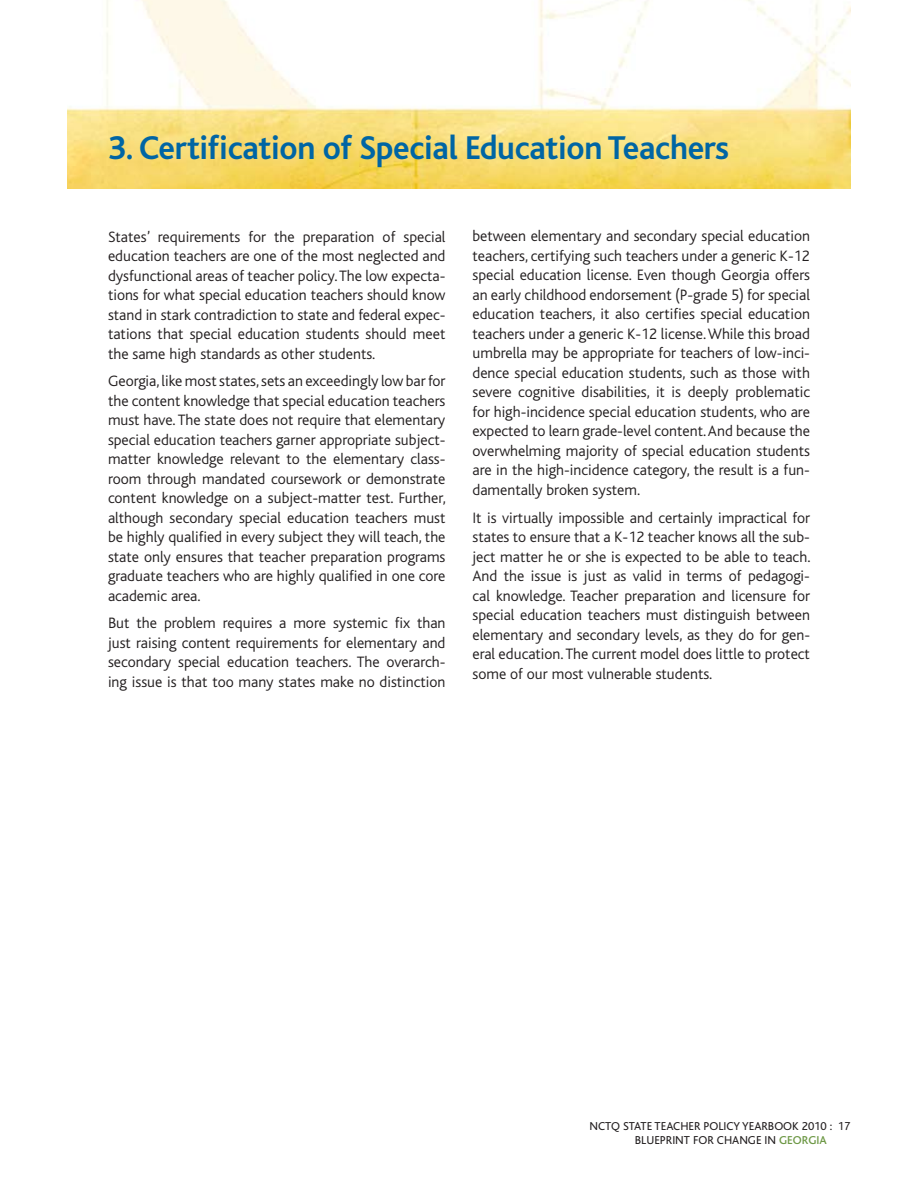
<style>
.page{position:relative;width:918px;height:1188px;background:#fff}
.page>*{position:absolute;margin:0;border:0;box-sizing:border-box;transform-origin:0 0}
.t1{font:700 34.5px "Bliss";letter-spacing:-.01em;color:#0065a4}
.t2{font:300 15.75px/19.5px "Bliss";color:#231f20;text-align:justify}
.t3{font:12px/14.4px "Bliss";color:#231f20}
.s1{font-weight:500;color:#6d9845}
</style>
<div class="page">
<img style="left:68px;top:0;width:782px;height:189px">
<h1 class="t1" style="left:108px;top:130px;width:623px">3. Certification of Special Education Teachers</h1>
<p class="t2" style="left:108px;top:227px;width:339px">States’ requirements for the preparation of special education teachers are one of the most neglected and dysfunctional areas of teacher policy. The low expecta&shy;tions for what special education teachers should know stand in stark contradiction to state and federal expec&shy;tations that special education students should meet the same high standards as other students.</p>
<p class="t2" style="left:108px;top:371px;width:340px">Georgia, like most states, sets an exceedingly low bar for the content knowledge that special education teachers must have. The state does not require that elementary special education teachers garner appropriate subject&shy;matter knowledge relevant to the elementary class&shy;room through mandated coursework or demonstrate content knowledge on a subject-matter test. Further, although secondary special education teachers must be highly qualified in every subject they will teach, the state only ensures that teacher preparation programs graduate teachers who are highly qualified in one core academic area.</p>
<p class="t2" style="left:108px;top:614px;width:339px">But the problem requires a more systemic fix than just raising content requirements for elementary and secondary special education teachers. The overarch&shy;ing issue is that too many states make no distinction</p>
<p class="t2" style="left:473px;top:227px;width:339px">between elementary and secondary special education teachers, certifying such teachers under a generic K-12 special education license. Even though Georgia offers an early childhood endorsement (P-grade 5) for special education teachers, it also certifies special education teachers under a generic K-12 license. While this broad umbrella may be appropriate for teachers of low-inci&shy;dence special education students, such as those with severe cognitive disabilities, it is deeply problematic for high-incidence special education students, who are expected to learn grade-level content. And because the overwhelming majority of special education students are in the high-incidence category, the result is a fun&shy;damentally broken system.</p>
<p class="t2" style="left:473px;top:508px;width:339px">It is virtually impossible and certainly impractical for states to ensure that a K-12 teacher knows all the sub&shy;ject matter he or she is expected to be able to teach.<br>And the issue is just as valid in terms of pedagogi&shy;cal knowledge. Teacher preparation and licensure for special education teachers must distinguish between elementary and secondary levels, as they do for gen&shy;eral education. The current model does little to protect some of our most vulnerable students.</p>
<p class="t3" style="left:635px;top:1119px;width:217px;text-indent:-45px">NCTQ STATE TEACHER POLICY YEARBOOK 2010 : 17<br>BLUEPRINT FOR CHANGE IN <span class="s1">GEORGIA</span></p>
</div>
